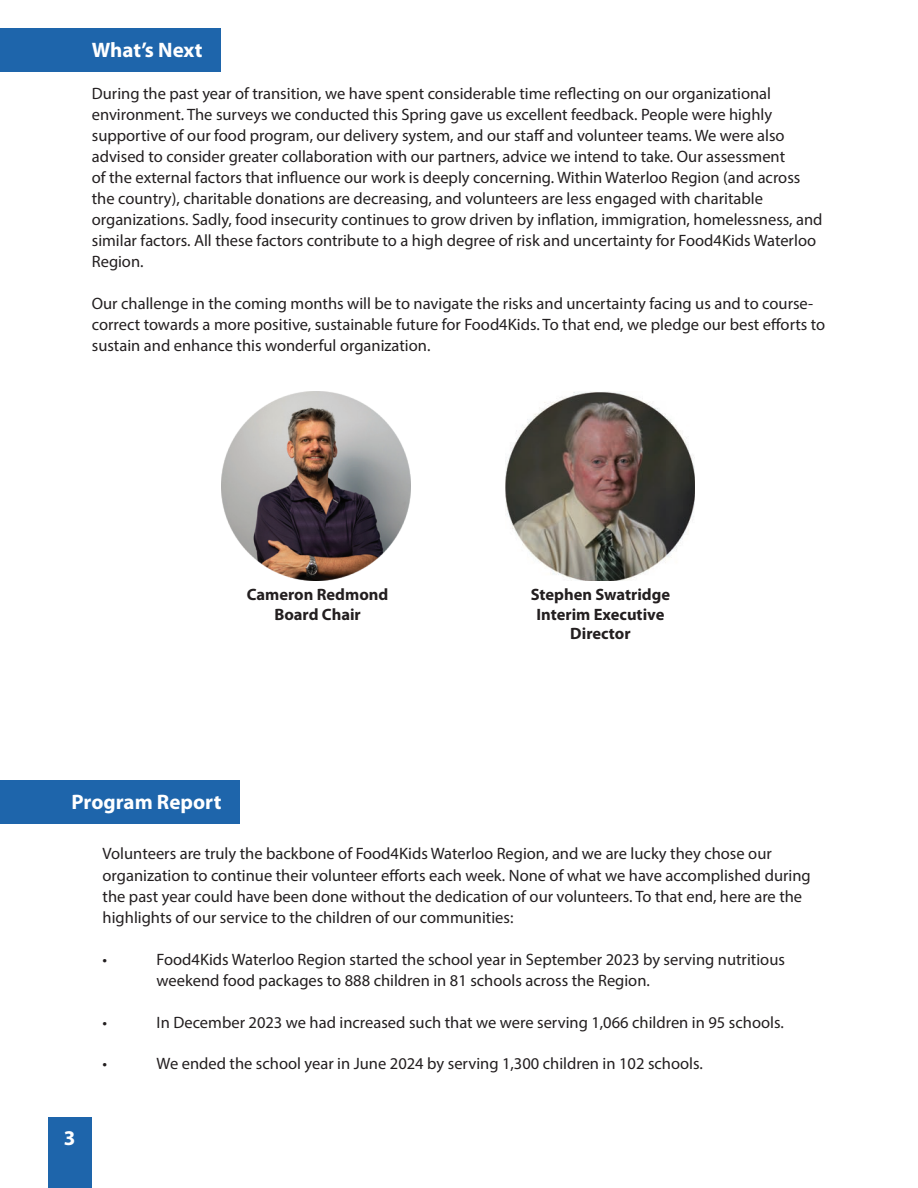
<style>
.page{position:relative;width:918px;height:1188px;background:#fff}
.page>*{position:absolute;margin:0;border:0;box-sizing:border-box;transform-origin:0 0}
.t1{font:700 21px "Myriad Pro";color:#fff}
.t2{font:16.5px/21px "Myriad Pro";color:#231f20}
.t3{font:700 16.5px/19.8px "Myriad Pro";color:#231f20;text-align:center}
</style>
<div class="page">
<img style="left:222px;top:392px;width:189px;height:189px">
<img style="left:506px;top:392px;width:189px;height:189px">
<div style="left:48px;top:1118px;width:44px;height:70px;background:#1e65ab"></div>
<div style="left:0;top:28px;width:220px;height:44px;background:#1e65ab"></div>
<div style="left:0;top:780px;width:240px;height:43px;background:#1e65ab"></div>
<p class="t1" style="left:92px;top:36px;width:112px">What’s Next</p>
<p class="t2" style="left:92px;top:83px;width:732px">During the past year of transition, we have spent considerable time reflecting on our organizational environment. The surveys we conducted this Spring gave us excellent feedback. People were highly supportive of our food program, our delivery system, and our staff and volunteer teams. We were also advised to consider greater collaboration with our partners, advice we intend to take. Our assessment<br>of the external factors that influence our work is deeply concerning. Within Waterloo Region (and across the country), charitable donations are decreasing, and volunteers are less engaged with charitable organizations. Sadly, food insecurity continues to grow driven by inflation, immigration, homelessness, and similar factors. All these factors contribute to a high degree of risk and uncertainty for Food4Kids Waterloo Region.</p>
<p class="t2" style="left:92px;top:293px;width:735px">Our challenge in the coming months will be to navigate the risks and uncertainty facing us and to course&shy;correct towards a more positive, sustainable future for Food4Kids. To that end, we pledge our best efforts to sustain and enhance this wonderful organization.</p>
<p class="t3" style="left:247px;top:584px;width:143px">Cameron Redmond<br>Board Chair</p>
<p class="t3" style="left:531px;top:584px;width:141px">Stephen Swatridge<br>Interim Executive<br>Director</p>
<p class="t1" style="left:72px;top:788px;width:151px">Program Report</p>
<p class="t1" style="left:64px;top:1125px;width:13px">3</p>
<p class="t2" style="left:103px;top:843px;width:710px">Volunteers are truly the backbone of Food4Kids Waterloo Region, and we are lucky they chose our organization to continue their volunteer efforts each week. None of what we have accomplished during the past year could have been done without the dedication of our volunteers. To that end, here are the highlights of our service to the children of our communities:</p>
<p class="t2" style="left:103px;top:948px;width:6px">•</p>
<p class="t2" style="left:157px;top:948px;width:630px">Food4Kids Waterloo Region started the school year in September 2023 by serving nutritious weekend food packages to 888 children in 81 schools across the Region.</p>
<p class="t2" style="left:103px;top:1011px;width:6px">•</p>
<p class="t2" style="left:157px;top:1011px;width:629px">In December 2023 we had increased such that we were serving 1,066 children in 95 schools.</p>
<p class="t2" style="left:103px;top:1053px;width:6px">•</p>
<p class="t2" style="left:157px;top:1053px;width:548px">We ended the school year in June 2024 by serving 1,300 children in 102 schools.</p>
</div>
